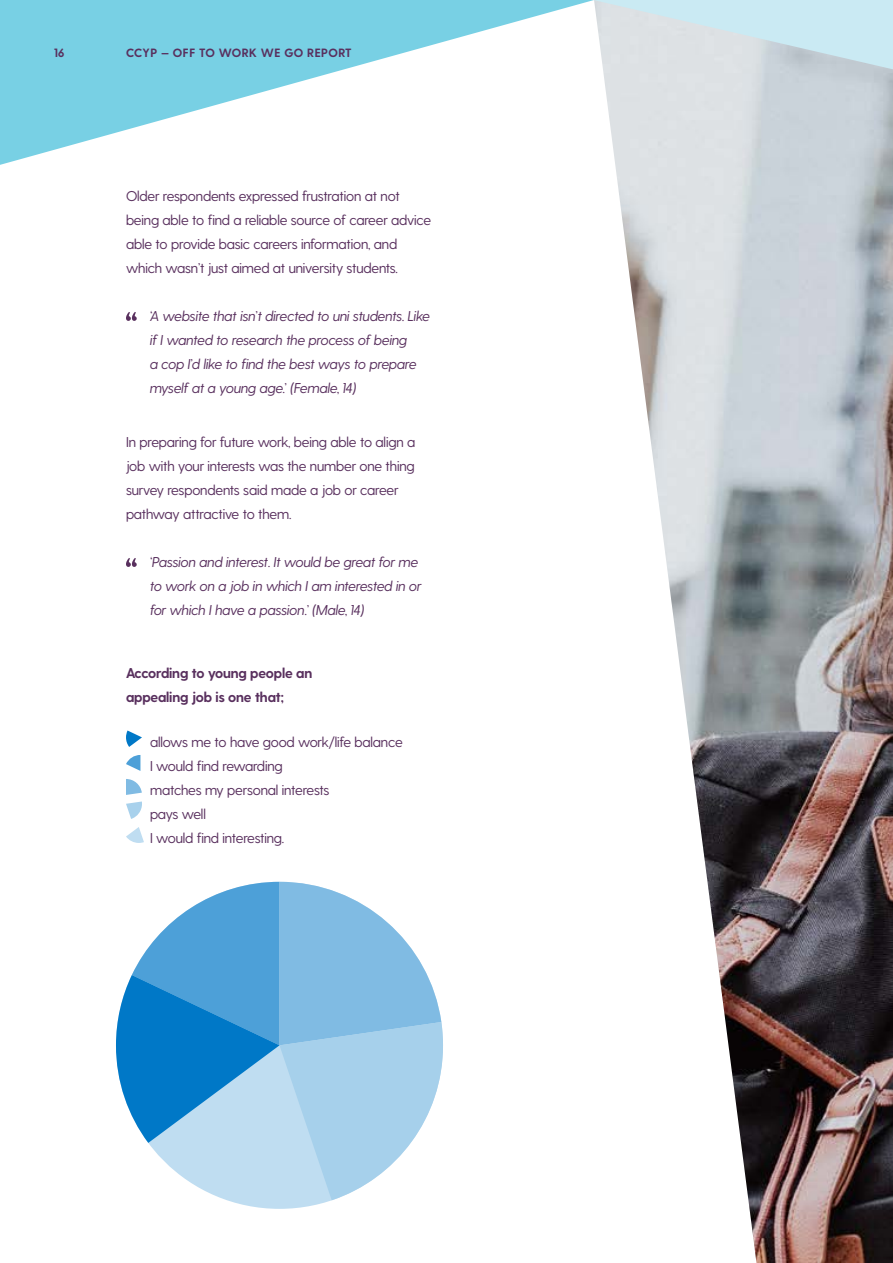
<style>
.page{position:relative;width:893px;height:1263px;background:#fff}
.page>*{position:absolute;margin:0;border:0;box-sizing:border-box;transform-origin:0 0}
.Paragraph_Standard{font:14.25px/24px "Greycliff CF";letter-spacing:-.01em;color:#59305e}
.Quote_Small{font:italic 14.25px/24px "Greycliff CF";letter-spacing:-.01em;color:#59305e}
.Indent_List{font:14.25px "Greycliff CF";letter-spacing:-.01em;color:#59305e}
.Heading_3{font:700 14.25px/24px "Greycliff CF";letter-spacing:-.01em;color:#59305e}
.t1{font:700 12px "Greycliff CF";letter-spacing:.04em;color:#59305e}
</style>
<div class="page">
<img style="left:603px;top:69px;width:290px;height:1194px">
<svg style="left:0;top:0;width:593px;height:165px"></svg>
<svg style="left:593px;top:0;width:300px;height:69px"></svg>
<svg style="left:126px;top:312px;width:11px;height:9px"></svg>
<svg style="left:126px;top:558px;width:11px;height:9px"></svg>
<svg style="left:126px;top:730px;width:16px;height:17px"></svg>
<svg style="left:126px;top:755px;width:14px;height:16px"></svg>
<svg style="left:126px;top:779px;width:16px;height:16px"></svg>
<svg style="left:126px;top:801px;width:16px;height:18px"></svg>
<svg style="left:126px;top:827px;width:18px;height:16px"></svg>
<svg style="left:116px;top:882px;width:327px;height:318px"></svg>
<p class="t1" style="left:54px;top:45px;width:12px">16</p>
<p class="t1" style="left:126px;top:45px;width:227px">CCYP — OFF TO WORK WE GO REPORT</p>
<p class="Paragraph_Standard" style="left:126px;top:184px;width:307px">Older respondents expressed frustration at not being able to find a reliable source of career advice able to provide basic careers information, and which wasn’t just aimed at university students.</p>
<p class="Quote_Small" style="left:150px;top:304px;width:282px">‘A website that isn’t directed to uni students. Like if I wanted to research the process of being<br>a cop I’d like to find the best ways to prepare myself at a young age.’ (Female, 14)</p>
<p class="Paragraph_Standard" style="left:126px;top:430px;width:291px">In preparing for future work, being able to align a job with your interests was the number one thing survey respondents said made a job or career pathway attractive to them.</p>
<p class="Quote_Small" style="left:150px;top:550px;width:273px">‘Passion and interest. It would be great for me to work on a job in which I am interested in or for which I have a passion.’ (Male, 14)</p>
<p class="Heading_3" style="left:126px;top:661px;width:188px">According to young people an appealing job is one that;</p>
<p class="Indent_List" style="left:150px;top:733px;width:254px">allows me to have good work/life balance</p>
<p class="Indent_List" style="left:150px;top:757px;width:134px">I would find rewarding</p>
<p class="Indent_List" style="left:150px;top:781px;width:181px">matches my personal interests</p>
<p class="Indent_List" style="left:150px;top:805px;width:57px">pays well</p>
<p class="Indent_List" style="left:150px;top:829px;width:136px">I would find interesting.</p>
</div>
